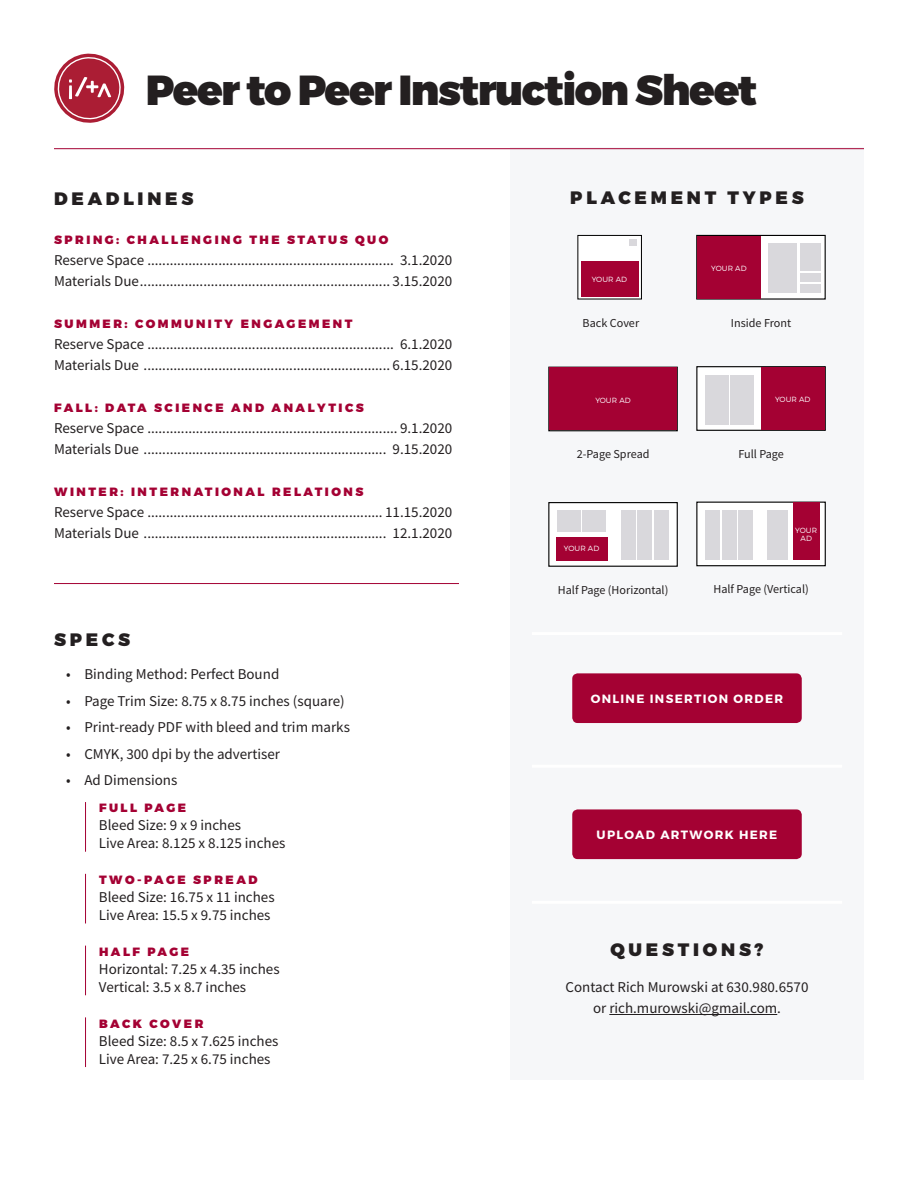
<style>
.page{position:relative;width:918px;height:1188px;background:#fff}
.page>*{position:absolute;margin:0;border:0;box-sizing:border-box;transform-origin:0 0}
.t1{font:900 42px "Montserrat";letter-spacing:-.035em;color:#231f20}
.t2{font:900 18px "Montserrat";letter-spacing:.21em;color:#231f20}
.col_dots{font:15px "Source Sans Pro";color:#231f20}
.Body_Copy{font:12.15px "Source Sans Pro";color:#231f20}
.t3{font:900 12px "Montserrat";letter-spacing:.21em;color:#a40133}
.Body_Copy-2{font:700 12px "Montserrat";letter-spacing:.11em;color:#fff}
.Body_Copy-3{font:300 7.5px "Montserrat";letter-spacing:.01em;color:#fff}
</style>
<div class="page">
<svg style="left:54px;top:53px;width:71px;height:70px"></svg>
<div style="left:510px;top:148px;width:354px;height:932px;background:#f6f7f9"></div>
<div style="left:577px;top:235px;width:65px;height:64px;background:#fff;border:1px solid #000"></div>
<div style="left:696px;top:235px;width:130px;height:65px;background:#fff;border:1px solid #000"></div>
<div style="left:630px;top:239px;width:7px;height:7px;background:#d9d8dc"></div>
<div style="left:581px;top:261px;width:57px;height:35px;background:#a40133"></div>
<div style="left:697px;top:236px;width:64px;height:62px;background:#a40133"></div>
<div style="left:768px;top:243px;width:28px;height:50px;background:#d9d8dc"></div>
<hr style="left:85px;top:802px;width:1px;height:50px;background:#a40133">
<hr style="left:54px;top:148px;width:810px;height:1px;background:#a40133">
<hr style="left:609px;top:1014px;width:168px;height:1px;background:#231f20">
<hr style="left:532px;top:901px;width:310px;height:3px;background:#fff">
<hr style="left:85px;top:874px;width:1px;height:49px;background:#a40133">
<hr style="left:85px;top:946px;width:1px;height:49px;background:#a40133">
<hr style="left:85px;top:1017px;width:1px;height:50px;background:#a40133">
<div style="left:800px;top:243px;width:21px;height:28px;background:#d9d8dc"></div>
<div style="left:800px;top:273px;width:21px;height:9px;background:#d9d8dc"></div>
<div style="left:800px;top:284px;width:21px;height:9px;background:#d9d8dc"></div>
<svg style="left:548px;top:367px;width:130px;height:64px"></svg>
<div style="left:549px;top:368px;width:128px;height:62px;background:#a40133"></div>
<div style="left:696px;top:366px;width:130px;height:65px;background:#fff;border:1px solid #000"></div>
<div style="left:761px;top:367px;width:63px;height:63px;background:#a40133"></div>
<div style="left:705px;top:375px;width:24px;height:50px;background:#d9d8dc"></div>
<div style="left:730px;top:375px;width:24px;height:50px;background:#d9d8dc"></div>
<div style="left:548px;top:502px;width:130px;height:65px;background:#fff;border:1px solid #000"></div>
<div style="left:696px;top:502px;width:130px;height:64px;background:#fff;border:1px solid #000"></div>
<div style="left:793px;top:503px;width:27px;height:57px;background:#a40133"></div>
<div style="left:705px;top:510px;width:15px;height:50px;background:#d9d8dc"></div>
<div style="left:767px;top:510px;width:21px;height:50px;background:#d9d8dc"></div>
<div style="left:722px;top:510px;width:15px;height:50px;background:#d9d8dc"></div>
<div style="left:738px;top:510px;width:15px;height:50px;background:#d9d8dc"></div>
<div style="left:621px;top:510px;width:15px;height:50px;background:#d9d8dc"></div>
<div style="left:637px;top:510px;width:15px;height:50px;background:#d9d8dc"></div>
<div style="left:654px;top:510px;width:15px;height:50px;background:#d9d8dc"></div>
<div style="left:556px;top:537px;width:52px;height:23px;background:#a40133"></div>
<div style="left:557px;top:510px;width:24px;height:21px;background:#d9d8dc"></div>
<div style="left:582px;top:510px;width:24px;height:21px;background:#d9d8dc"></div>
<hr style="left:532px;top:632px;width:310px;height:3px;background:#fff">
<hr style="left:54px;top:583px;width:405px;height:1px;background:#a40133">
<div style="left:572px;top:673px;width:230px;height:50px;background:#a40133;border-radius:5px"></div>
<div style="left:572px;top:809px;width:230px;height:50px;background:#a40133;border-radius:5px"></div>
<hr style="left:532px;top:765px;width:310px;height:3px;background:#fff">
<p class="t1" style="left:146px;top:63px;width:613px">Peer to Peer Instruction Sheet</p>
<p class="t2" style="left:54px;top:187px;width:141px">DEADLINES</p>
<p class="t3" style="left:54px;top:232px;width:336px">SPRING: CHALLENGING THE STATUS QUO</p>
<p class="col_dots" style="left:54px;top:250px;width:400px">Reserve Space .................................................................. 3.1.2020</p>
<p class="col_dots" style="left:54px;top:271px;width:400px">Materials Due................................................................... 3.15.2020</p>
<p class="t3" style="left:54px;top:316px;width:300px">SUMMER: COMMUNITY ENGAGEMENT</p>
<p class="col_dots" style="left:54px;top:334px;width:400px">Reserve Space .................................................................. 6.1.2020</p>
<p class="col_dots" style="left:54px;top:355px;width:400px">Materials Due .................................................................. 6.15.2020</p>
<p class="t3" style="left:54px;top:400px;width:311px">FALL: DATA SCIENCE AND ANALYTICS</p>
<p class="col_dots" style="left:54px;top:418px;width:400px">Reserve Space ................................................................... 9.1.2020</p>
<p class="col_dots" style="left:54px;top:439px;width:400px">Materials Due ................................................................. 9.15.2020</p>
<p class="t3" style="left:54px;top:484px;width:311px">WINTER: INTERNATIONAL RELATIONS</p>
<p class="col_dots" style="left:54px;top:502px;width:400px">Reserve Space ............................................................... 11.15.2020</p>
<p class="col_dots" style="left:54px;top:523px;width:400px">Materials Due ................................................................. 12.1.2020</p>
<p class="t2" style="left:54px;top:628px;width:78px">SPECS</p>
<p class="col_dots" style="left:66px;top:665px;width:215px">• Binding Method: Perfect Bound</p>
<p class="col_dots" style="left:66px;top:691px;width:280px">• Page Trim Size: 8.75 x 8.75 inches (square)</p>
<p class="col_dots" style="left:66px;top:718px;width:285px">• Print-ready PDF with bleed and trim marks</p>
<p class="col_dots" style="left:66px;top:744px;width:216px">• CMYK, 300 dpi by the advertiser</p>
<p class="col_dots" style="left:66px;top:771px;width:113px">• Ad Dimensions</p>
<p class="t3" style="left:99px;top:800px;width:89px">FULL PAGE</p>
<p class="col_dots" style="left:99px;top:815px;width:144px">Bleed Size: 9 x 9 inches</p>
<p class="col_dots" style="left:99px;top:833px;width:188px">Live Area: 8.125 x 8.125 inches</p>
<p class="t3" style="left:99px;top:872px;width:160px">TWO-PAGE SPREAD</p>
<p class="col_dots" style="left:99px;top:887px;width:177px">Bleed Size: 16.75 x 11 inches</p>
<p class="col_dots" style="left:99px;top:905px;width:173px">Live Area: 15.5 x 9.75 inches</p>
<p class="t3" style="left:99px;top:944px;width:92px">HALF PAGE</p>
<p class="col_dots" style="left:99px;top:959px;width:182px">Horizontal: 7.25 x 4.35 inches</p>
<p class="col_dots" style="left:99px;top:977px;width:149px">Vertical: 3.5 x 8.7 inches</p>
<p class="t3" style="left:99px;top:1016px;width:106px">BACK COVER</p>
<p class="col_dots" style="left:99px;top:1031px;width:181px">Bleed Size: 8.5 x 7.625 inches</p>
<p class="col_dots" style="left:99px;top:1049px;width:173px">Live Area: 7.25 x 6.75 inches</p>
<p class="t2" style="left:570px;top:186px;width:235px">PLACEMENT TYPES</p>
<p class="Body_Copy-3" style="left:711px;top:264px;width:37px">YOUR AD</p>
<p class="Body_Copy-3" style="left:592px;top:275px;width:37px">YOUR AD</p>
<p class="Body_Copy" style="left:583px;top:315px;width:58px">Back Cover</p>
<p class="Body_Copy" style="left:731px;top:315px;width:62px">Inside Front</p>
<p class="Body_Copy-3" style="left:595px;top:395px;width:37px">YOUR AD</p>
<p class="Body_Copy" style="left:577px;top:447px;width:74px">2-Page Spread</p>
<p class="Body_Copy-3" style="left:564px;top:544px;width:37px">YOUR AD</p>
<p class="Body_Copy-3" style="left:775px;top:395px;width:37px">YOUR AD</p>
<p class="Body_Copy" style="left:738px;top:446px;width:47px">Full Page</p>
<p class="Body_Copy-3" style="left:795px;top:526px;width:23px">YOUR</p>
<p class="Body_Copy-3" style="left:801px;top:533px;width:13px">AD</p>
<p class="Body_Copy" style="left:558px;top:582px;width:112px">Half Page (Horizontal)</p>
<p class="Body_Copy" style="left:713px;top:582px;width:97px">Half Page (Vertical)</p>
<p class="Body_Copy-2" style="left:591px;top:691px;width:194px">ONLINE INSERTION ORDER</p>
<p class="Body_Copy-2" style="left:597px;top:827px;width:182px">UPLOAD ARTWORK HERE</p>
<p class="t2" style="left:611px;top:938px;width:155px">QUESTIONS?</p>
<p class="col_dots" style="left:566px;top:977px;width:244px">Contact Rich Murowski at 630.980.6570</p>
<p class="col_dots" style="left:593px;top:998px;width:190px">or rich.murowski@gmail.com.</p>
</div>
